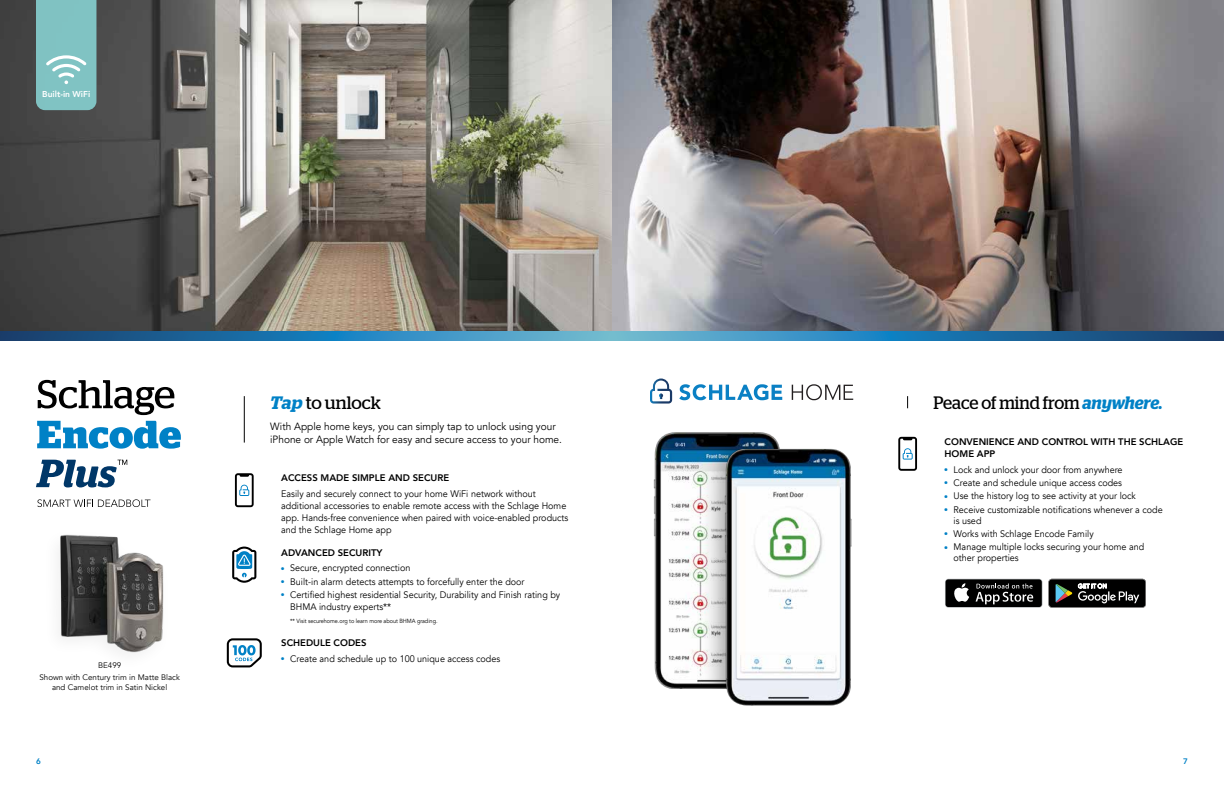
<style>
.page{position:relative;width:1224px;height:792px;background:#fff}
.page>*{position:absolute;margin:0;border:0;box-sizing:border-box;transform-origin:0 0}
.t1{font:18px "Stag";letter-spacing:-.005em;color:#000;scale:.95 1}
.t2{font:18px "Stag";letter-spacing:-.005em;color:#000}
.t3{font:10.5px/12.6px "Avenir";color:#000;scale:.96 1}
.t4{font:9.5px/12px "Avenir";color:#000;scale:.95 1}
.t5{font:800 9.5px/12px "Avenir";color:#000}
.t6{font:800 8.5px "Avenir";color:#fff}
.t7{font:8px/12.5px "Avenir";color:#000;text-align:center}
.t8{font:800 8px "Avenir";color:#0081c6}
.t9{font:6px "Avenir";letter-spacing:-.01em;color:#000;scale:.93 1}
.s1{font-weight:600;font-style:italic;color:#0081c6}
</style>
<div class="page">
<div style="left:945px;top:579px;width:97px;height:29px;background:#848687;border-radius:3px"></div>
<div style="left:946px;top:579px;width:96px;height:28px;background:#000;border-radius:3px"></div>
<svg style="left:954px;top:583px;width:15px;height:19px"></svg>
<svg style="left:976px;top:584px;width:57px;height:20px"></svg>
<svg style="left:1048px;top:579px;width:98px;height:29px;background:#303130"></svg>
<img style="left:0;top:0;width:1224px;height:331px">
<div style="left:36px;top:0;width:60px;height:110px;background:#80c3c3"></div>
<img style="left:653px;top:432px;width:47px;height:257px">
<div style="left:700px;top:432px;width:151px;height:275px;background:#000;opacity:.36"></div>
<img style="left:722px;top:449px;width:129px;height:257px">
<svg style="left:232px;top:547px;width:24px;height:36px"></svg>
<svg style="left:235px;top:473px;width:19px;height:34px"></svg>
<svg style="left:898px;top:437px;width:19px;height:34px"></svg>
<hr style="left:244px;top:396px;width:1px;height:47px;background:#000">
<svg style="left:37px;top:421px;width:144px;height:28px"></svg>
<svg style="left:38px;top:380px;width:136px;height:35px"></svg>
<svg style="left:37px;top:499px;width:114px;height:8px"></svg>
<svg style="left:36px;top:460px;width:91px;height:27px"></svg>
<svg style="left:907px;top:396px;width:1px;height:12px"></svg>
<svg style="left:227px;top:638px;width:35px;height:29px"></svg>
<svg style="left:679px;top:384px;width:103px;height:16px"></svg>
<svg style="left:792px;top:384px;width:61px;height:16px"></svg>
<svg style="left:650px;top:379px;width:22px;height:25px"></svg>
<img style="left:60px;top:534px;width:104px;height:119px">
<svg style="left:0;top:331px;width:612px;height:9px;background:#2e7aab"></svg>
<svg style="left:612px;top:331px;width:612px;height:9px;background:#2e7aab"></svg>
<p class="t6" style="left:42px;top:87px;width:50px">Built-in WiFi</p>
<p class="t7" style="left:39px;top:659px;width:142px">BE499<br>Shown with Century trim in Matte Black</p>
<p class="t7" style="left:52px;top:681px;width:117px">and Camelot trim in Satin Nickel</p>
<h1 class="t2" style="left:270px;top:392px;width:112px"><span class="s1">Tap</span> to unlock</h1>
<p class="t3" style="left:270px;top:421px;width:305px">With Apple home keys, you can simply tap to unlock using your iPhone or Apple Watch for easy and secure access to your home.</p>
<p class="t5" style="left:281px;top:472px;width:169px">ACCESS MADE SIMPLE AND SECURE</p>
<p class="t4" style="left:281px;top:488px;width:304px">Easily and securely connect to your home WiFi network without additional accessories to enable remote access with the Schlage Home app. Hands-free convenience when paired with voice-enabled products and the Schlage Home app</p>
<p class="t5" style="left:281px;top:547px;width:103px">ADVANCED SECURITY</p>
<p class="t4" style="left:281px;top:562px;width:137px"><sup>●</sup> Secure, encrypted connection</p>
<p class="t4" style="left:281px;top:576px;width:258px"><sup>●</sup> Built-in alarm detects attempts to forcefully enter the door</p>
<p class="t4" style="left:290px;top:589px;width:286px;text-indent:-9px"><sup>●</sup> Certified highest residential Security, Durability and Finish rating by<br>BHMA industry experts**</p>
<p class="t9" style="left:290px;top:618px;width:160px">** Visit securehome.org to learn more about BHMA grading.</p>
<p class="t5" style="left:281px;top:637px;width:87px">SCHEDULE CODES</p>
<p class="t4" style="left:281px;top:653px;width:232px"><sup>●</sup> Create and schedule up to 100 unique access codes</p>
<h1 class="t1" style="left:934px;top:392px;width:243px">Peace of mind from <span class="s1">anywhere.</span></h1>
<p class="t5" style="left:945px;top:436px;width:240px">CONVENIENCE AND CONTROL WITH THE SCHLAGE<br>HOME APP</p>
<p class="t4" style="left:945px;top:463px;width:189px"><sup>●</sup> Lock and unlock your door from anywhere</p>
<p class="t4" style="left:945px;top:477px;width:188px"><sup>●</sup> Create and schedule unique access codes</p>
<p class="t4" style="left:945px;top:490px;width:203px"><sup>●</sup> Use the history log to see activity at your lock</p>
<p class="t4" style="left:954px;top:504px;width:222px;line-height:11px;text-indent:-9px"><sup>●</sup> Receive customizable notifications whenever a code is used</p>
<p class="t4" style="left:945px;top:528px;width:158px"><sup>●</sup> Works with Schlage Encode Family</p>
<p class="t4" style="left:954px;top:542px;width:202px;line-height:11px;text-indent:-9px"><sup>●</sup> Manage multiple locks securing your home and other properties</p>
<p class="t8" style="left:36px;top:755px;width:6px">6</p>
<p class="t8" style="left:1183px;top:755px;width:6px">7</p>
</div>
